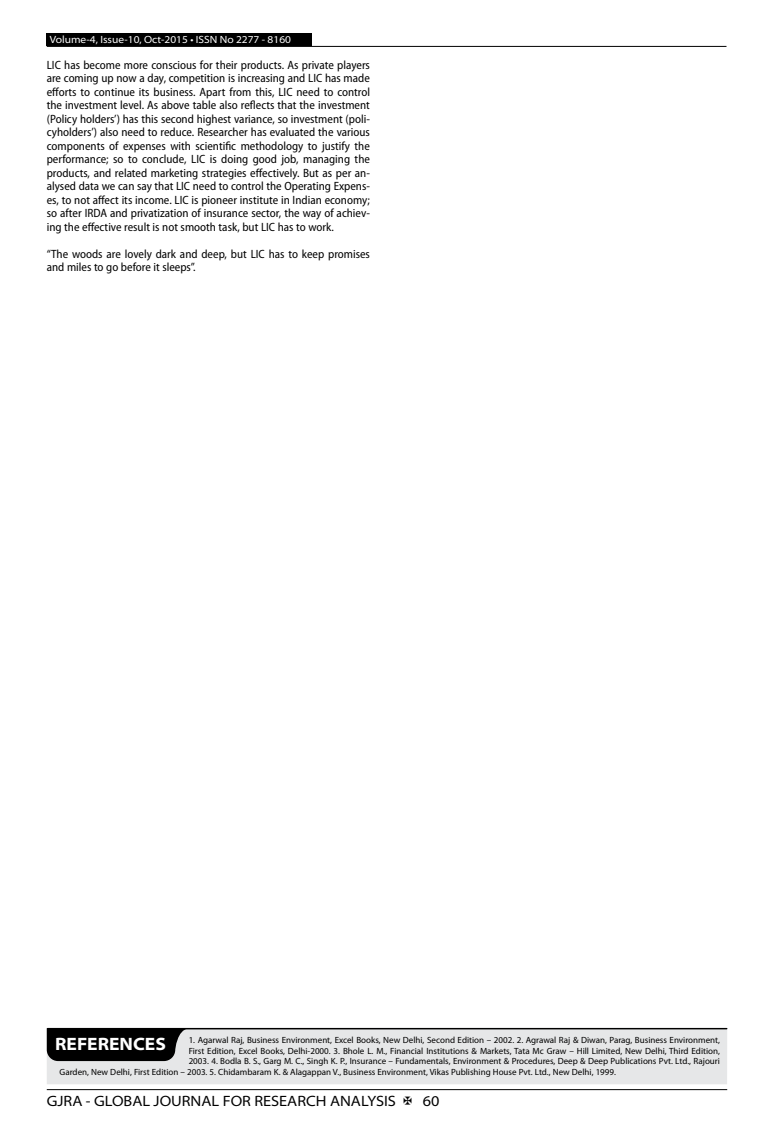
<style>
.page{position:relative;width:774px;height:1136px;background:#fff}
.page>*{position:absolute;margin:0;border:0;box-sizing:border-box;transform-origin:0 0}
.t1{font:700 semi-expanded 18px "Myriad Pro";color:#fff}
.t2{font:semi-expanded 15px "Myriad Pro";color:#000}
.t3{font:semi-condensed 12px/13.5px "Myriad Pro";color:#000;text-align:justify}
.t4{font:semi-expanded 10.5px "Myriad Pro";color:#fff}
.t5{font:9px "Myriad Pro";color:#000}
</style>
<div class="page">
<hr style="left:47px;top:1089px;width:680px;height:1px;background:#000">
<div style="left:47px;top:33px;width:265px;height:13px;background:#000"></div>
<hr style="left:47px;top:46px;width:679px;height:1px;background:#000">
<div style="left:47px;top:1029px;width:680px;height:55px;background:#e6e7e8"></div>
<hr style="left:48px;top:1027px;width:679px;height:2px;background:#000">
<svg style="left:47px;top:1028px;width:142px;height:32px;background:#131414"></svg>
<p class="t4" style="left:50px;top:34px;width:243px">Volume-4, Issue-10, Oct-2015 • ISSN No 2277 - 8160</p>
<p class="t3" style="left:47px;top:58px;width:325px">LIC has become more conscious for their products. As private players are coming up now a day, competition is increasing and LIC has made efforts to continue its business. Apart from this, LIC need to control the investment level. As above table also reflects that the investment (Policy holders’) has this second highest variance, so investment (poli&shy;cyholders’) also need to reduce. Researcher has evaluated the various components of expenses with scientific methodology to justify the performance; so to conclude, LIC is doing good job, managing the products, and related marketing strategies effectively. But as per an&shy;alysed data we can say that LIC need to control the Operating Expens&shy;es, to not affect its income. LIC is pioneer institute in Indian economy; so after IRDA and privatization of insurance sector, the way of achiev&shy;ing the effective result is not smooth task, but LIC has to work.</p>
<p class="t3" style="left:47px;top:247px;width:325px">“The woods are lovely dark and deep, but LIC has to keep promises and miles to go before it sleeps”.</p>
<h1 class="t1" style="left:55px;top:1033px;width:112px">REFERENCES</h1>
<p class="t5" style="left:189px;top:1035px;width:533px">1. Agarwal Raj, Business Environment, Excel Books, New Delhi, Second Edition – 2002. 2. Agrawal Raj &amp; Diwan, Parag, Business Environment,</p>
<p class="t5" style="left:189px;top:1045px;width:533px">First Edition, Excel Books, Delhi-2000. 3. Bhole L. M., Financial Institutions &amp; Markets, Tata Mc Graw – Hill Limited, New Delhi, Third Edition,</p>
<p class="t5" style="left:189px;top:1056px;width:533px">2003. 4. Bodla B. S., Garg M. C., Singh K. P., Insurance – Fundamentals, Environment &amp; Procedures, Deep &amp; Deep Publications Pvt. Ltd., Rajouri</p>
<p class="t5" style="left:60px;top:1066px;width:558px">Garden, New Delhi, First Edition – 2003. 5. Chidambaram K. &amp; Alagappan V., Business Environment, Vikas Publishing House Pvt. Ltd., New Delhi, 1999.</p>
<p class="t2" style="left:47px;top:1092px;width:351px">GJRA - GLOBAL JOURNAL FOR RESEARCH ANALYSIS</p>
<p class="t2" style="left:423px;top:1092px;width:18px">60</p>
</div>
